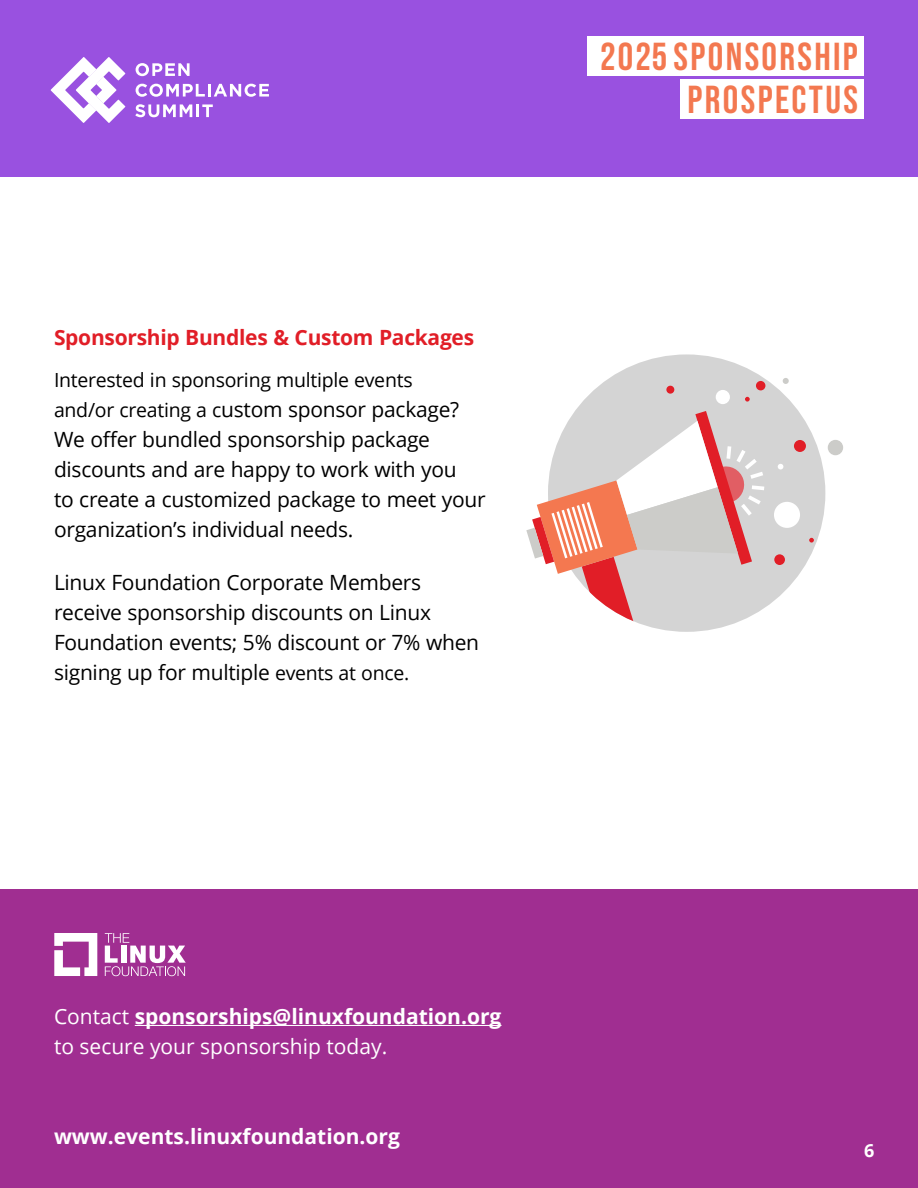
<style>
.page{position:relative;width:918px;height:1188px;background:#fff}
.page>*{position:absolute;margin:0;border:0;box-sizing:border-box;transform-origin:0 0}
.t1{font:39px/43.5px "Bebas Neue";letter-spacing:.06em;color:#f37850;text-align:right}
.t2{font:39px "Bebas Neue";color:#f37850}
.LG_Intro_Paragraph{font:21px/30px "Open Sans";letter-spacing:-.015em;color:#000}
.t3{font:21px/30px "Open Sans";color:#fff}
.Sub_12_15{font:700 21px "Open Sans";letter-spacing:-.015em;color:#e11e27}
.t4{font:700 21px "Open Sans";color:#fff}
.LG_Intro_Paragraph-2{font:19.5px "Open Sans";letter-spacing:-.015em;color:#000}
.t5{font:700 18px "Open Sans";color:#fff}
.s1{font-size:19.5px}
.s2{font-style:inherit}
.s3{font-weight:700}
</style>
<div class="page">
<div style="left:0;top:0;width:918px;height:177px;background:#9951e0"></div>
<div style="left:0;top:1105px;width:918px;height:83px;background:#a02e91"></div>
<svg style="left:136px;top:63px;width:54px;height:13px"></svg>
<svg style="left:136px;top:84px;width:133px;height:13px"></svg>
<svg style="left:135px;top:104px;width:78px;height:13px"></svg>
<svg style="left:51px;top:57px;width:74px;height:66px"></svg>
<div style="left:593px;top:36px;width:271px;height:40px;background:#fff"></div>
<div style="left:681px;top:80px;width:183px;height:39px;background:#fff"></div>
<div style="left:0;top:890px;width:918px;height:216px;background:#a02e91"></div>
<hr style="left:135px;top:1025px;width:366px;height:1px;background:#fff">
<svg style="left:105px;top:933px;width:81px;height:43px"></svg>
<svg style="left:54px;top:933px;width:43px;height:43px"></svg>
<div style="left:548px;top:354px;width:277px;height:278px;background:#d4d4d4;border-radius:50%"></div>
<svg style="left:526px;top:411px;width:238px;height:220px"></svg>
<div style="left:774px;top:502px;width:26px;height:26px;background:#fff;border-radius:50%"></div>
<div style="left:716px;top:390px;width:14px;height:14px;background:#fff;border-radius:50%"></div>
<div style="left:828px;top:440px;width:15px;height:15px;background:#ccccc9;border-radius:50%"></div>
<div style="left:756px;top:381px;width:9px;height:9px;background:#e11e27;border-radius:50%"></div>
<svg style="left:783px;top:378px;width:6px;height:6px"></svg>
<div style="left:774px;top:554px;width:11px;height:11px;background:#e11e27;border-radius:50%"></div>
<svg style="left:809px;top:538px;width:5px;height:5px"></svg>
<div style="left:666px;top:386px;width:8px;height:8px;background:#e11e27;border-radius:50%"></div>
<div style="left:794px;top:440px;width:12px;height:12px;background:#e11e27;border-radius:50%"></div>
<svg style="left:778px;top:464px;width:5px;height:6px"></svg>
<svg style="left:745px;top:397px;width:5px;height:5px"></svg>
<p class="Sub_12_15" style="left:54px;top:323px;width:422px">Sponsorship Bundles &amp; Custom Packages</p>
<p class="LG_Intro_Paragraph-2" style="left:54px;top:367px;width:360px">Interested in sponsoring multiple events</p>
<p class="LG_Intro_Paragraph" style="left:54px;top:394px;width:433px"><span class="s1">and/or creating a c</span>ustom sponsor package?<br>We offer bundled sponsorship package discounts and are happy to work with you<br>to create a customized package to meet your organization’s individual needs.</p>
<p class="LG_Intro_Paragraph" style="left:54px;top:567px;width:427px">Linux Foundation Corporate Members receive sponsorship discounts on Linux Foundation events; 5% discount or 7% when signing up for multiple <span class="s1">events at once.</span></p>
<h1 class="t1" style="left:600px;top:34px;width:259px"><span class="s2">2025</span> SPONSORSHIP<br>PROSPECTUS</h1>
<h1 class="t2" style="left:595px;top:35px;width:70px">2023</h1>
<p class="t3" style="left:54px;top:1001px;width:449px">Contact <span class="s3">sponsorships@linuxfoundation.org </span>to secure your sponsorship today.</p>
<p class="t4" style="left:54px;top:1121px;width:347px">www.events.linuxfoundation.org</p>
<p class="t5" style="left:864px;top:1138px;width:12px">6</p>
</div>
